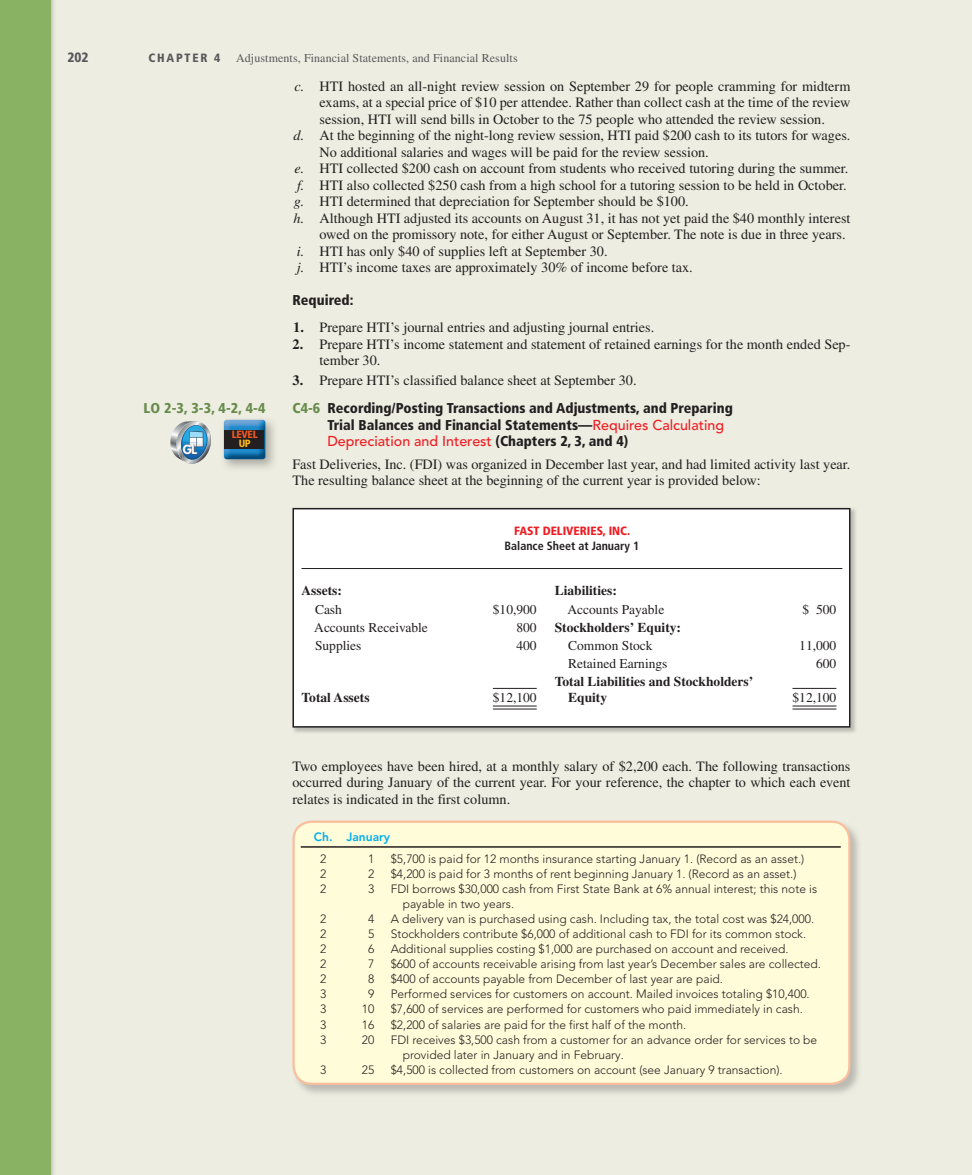
<style>
.page{position:relative;width:972px;height:1175px;background:#eeede1}
.page>*{position:absolute;margin:0;border:0;box-sizing:border-box;transform-origin:0 0}
.t1{font:14.25px/16.5px "Times LT Std";color:#231f20}
.t2{font:900 condensed 14.25px/28.5px "Frutiger LT Std";color:#231f20}
.t3{font:900 condensed 14.25px "Frutiger LT Std";color:#678b4c}
.t4{font:13.5px "Times LT Std";color:#231f20}
.t5{font:700 13.5px/16.5px "Times LT Std";color:#231f20}
.t6{font:900 condensed 13.5px "Frutiger LT Std";color:#57585a}
.t7{font:700 12.9px "VAG Rounded Std";color:#fff}
.t8{font:300 12px/15px "Avenir LT Pro";color:#231f20}
.t9{font:12px "Times LT Std";letter-spacing:.01em;color:#57585a}
.t10{font:700 condensed 12px/15px "Frutiger LT Std";color:#231f20;text-align:center}
.t11{font:800 12px/21.8px "Avenir LT Pro";color:#00aeef}
.t12{font:900 condensed 12px "Frutiger LT Std";letter-spacing:.15em;color:#57585a}
.t13{font:900 condensed 10.5px/9px "Frutiger LT Std";letter-spacing:-.03em;color:#f15921;text-align:center}
.s1{font-style:italic}
.s2{font-weight:700}
.s3{font-family:"Times LT Std";font-weight:700;font-stretch:normal}
.s4{font-family:"Times LT Std";font-weight:400;font-stretch:normal}
.s5{color:#678b4c}
.s6{font-family:"Avenir LT Pro";font-weight:500;font-stretch:normal;color:#ee1d23}
.s7{color:#fcb814}
.s8{font-weight:900;color:#ee1d23}
.s9{font-weight:300;color:#231f20}
</style>
<div class="page">
<img style="left:51px;top:0;width:3px;height:1175px">
<div style="left:0;top:0;width:51px;height:1175px;background:#89b363"></div>
<img style="left:223px;top:419px;width:51px;height:49px">
<img style="left:224px;top:420px;width:42px;height:39px;border-radius:3px">
<div style="left:225px;top:430px;width:39px;height:19px;background:#231f20"></div>
<svg style="left:170px;top:421px;width:41px;height:43px"></svg>
<img style="left:292px;top:507px;width:564px;height:226px">
<div style="left:293px;top:508px;width:557px;height:219px;background:#fff"></div>
<div style="left:292px;top:508px;width:558px;height:219px;border:2px solid #231f20"></div>
<hr style="left:302px;top:568px;width:540px;height:1px;background:#231f20">
<hr style="left:493px;top:688px;width:44px;height:1px;background:#231f20">
<hr style="left:493px;top:708px;width:44px;height:1px;background:#231f20">
<hr style="left:493px;top:705px;width:44px;height:1px;background:#231f20">
<hr style="left:793px;top:688px;width:43px;height:1px;background:#231f20">
<hr style="left:793px;top:708px;width:43px;height:1px;background:#231f20">
<hr style="left:793px;top:705px;width:43px;height:1px;background:#231f20">
<img style="left:295px;top:823px;width:564px;height:271px">
<div style="left:294px;top:821px;width:555px;height:262px;background:#fffcda;border-radius:18px"></div>
<div style="left:292px;top:820px;width:558px;height:264px;border:2px solid #fabe9d;border-radius:18px"></div>
<hr style="left:301px;top:846px;width:540px;height:1px;background:#231f20">
<p class="t6" style="left:68px;top:52px;width:23px">202</p>
<p class="t12" style="left:148px;top:53px;width:73px">CHAPTER 4</p>
<p class="t9" style="left:236px;top:54px;width:283px">Adjustments, Financial Statements, and Financial Results</p>
<p class="t1" style="left:294px;top:79px;width:558px"><span class="s1">c.</span> HTI hosted an all-night review session on September 29 for people cramming for midterm</p>
<p class="t1" style="left:320px;top:96px;width:533px">exams, at a special price of $10 per attendee. Rather than collect cash at the time of the review</p>
<p class="t1" style="left:320px;top:112px;width:507px">session, HTI will send bills in October to the 75 people who attended the review session.</p>
<p class="t1" style="left:294px;top:129px;width:558px"><span class="s1">d.</span> At the beginning of the night-long review session, HTI paid $200 cash to its tutors for wages.</p>
<p class="t1" style="left:320px;top:145px;width:391px">No additional salaries and wages will be paid for the review session.</p>
<p class="t1" style="left:295px;top:162px;width:555px"><span class="s1">e.</span> HTI collected $200 cash on account from students who received tutoring during the summer.</p>
<p class="t1" style="left:297px;top:178px;width:551px"><span class="s1">f.</span> HTI also collected $250 cash from a high school for a tutoring session to be held in October.</p>
<p class="t1" style="left:294px;top:195px;width:396px"><span class="s1">g.</span> HTI determined that depreciation for September should be $100.</p>
<p class="t1" style="left:294px;top:211px;width:558px"><span class="s1">h.</span> Although HTI adjusted its accounts on August 31, it has not yet paid the $40 monthly interest</p>
<p class="t1" style="left:320px;top:228px;width:528px">owed on the promissory note, for either August or September. The note is due in three years.</p>
<p class="t1" style="left:297px;top:244px;width:312px"><span class="s1">i.</span> HTI has only $40 of supplies left at September 30.</p>
<p class="t1" style="left:297px;top:261px;width:398px"><span class="s1">j.</span> HTI’s income taxes are approximately 30% of income before tax.</p>
<p class="t2" style="left:293px;top:287px;width:62px">Required:</p>
<p class="t1" style="left:293px;top:321px;width:363px"><span class="s2">1.</span> Prepare HTI’s journal entries and adjusting journal entries.</p>
<p class="t1" style="left:320px;top:337px;width:533px;text-indent:-27px"><span class="s2">2.</span> Prepare HTI’s income statement and statement of retained earnings for the month ended Sep&shy;tember 30.</p>
<p class="t2" style="left:293px;top:367px;width:442px"><span class="s3">3.</span> <span class="s4">Prepare HTI’s classified balance sheet at September 30.<br></span><span class="s5">C4-6</span> Recording/Posting Transactions and Adjustments, and Preparing</p>
<p class="t2" style="left:327px;top:418px;width:398px;line-height:16.5px">Trial Balances and Financial Statements— <span class="s6">Requires Calculating<br>Depreciation and Interest</span> (Chapters 2, 3, and 4)</p>
<p class="t1" style="left:293px;top:457px;width:559px">Fast Deliveries, Inc. (FDI) was organized in December last year, and had limited activity last year.<br>The resulting balance sheet at the beginning of the current year is provided below:</p>
<p class="t3" style="left:143px;top:403px;width:124px">LO 2-3, 3-3, 4-2, 4-4</p>
<p class="t13" style="left:232px;top:431px;width:28px">LEVEL<br><span class="s7">UP</span></p>
<p class="t7" style="left:183px;top:442px;width:16px">GL</p>
<p class="t10" style="left:505px;top:524px;width:136px"><span class="s8">FAST DELIVERIES, INC.<br></span>Balance Sheet at January 1</p>
<p class="t5" style="left:302px;top:583px;width:42px">Assets:</p>
<p class="t5" style="left:555px;top:583px;width:64px">Liabilities:</p>
<p class="t4" style="left:315px;top:605px;width:28px">Cash</p>
<p class="t4" style="left:493px;top:605px;width:45px">$10,900</p>
<p class="t4" style="left:567px;top:605px;width:98px">Accounts Payable</p>
<p class="t4" style="left:803px;top:605px;width:35px">$ 500</p>
<p class="t4" style="left:314px;top:623px;width:115px">Accounts Receivable</p>
<p class="t4" style="left:516px;top:623px;width:22px">800</p>
<p class="t5" style="left:555px;top:620px;width:128px">Stockholders’ Equity:</p>
<p class="t4" style="left:315px;top:641px;width:48px">Supplies</p>
<p class="t4" style="left:516px;top:641px;width:22px">400</p>
<p class="t4" style="left:568px;top:641px;width:86px">Common Stock</p>
<p class="t4" style="left:799px;top:641px;width:39px">11,000</p>
<p class="t4" style="left:568px;top:658px;width:101px">Retained Earnings</p>
<p class="t4" style="left:816px;top:658px;width:22px">600</p>
<p class="t5" style="left:302px;top:690px;width:70px">Total Assets</p>
<p class="t4" style="left:493px;top:693px;width:45px">$12,100</p>
<p class="t5" style="left:568px;top:674px;width:187px;text-indent:-14px">Total Liabilities and Stockholders’<br>Equity</p>
<p class="t4" style="left:793px;top:693px;width:45px">$12,100</p>
<p class="t1" style="left:292px;top:759px;width:560px;text-align:justify">Two employees have been hired, at a monthly salary of $2,200 each. The following transactions occurred during January of the current year. For your reference, the chapter to which each event relates is indicated in the first column.</p>
<p class="t11" style="left:320px;top:827px;width:71px;text-indent:-6px">Ch. January<br><span class="s9">2</span></p>
<p class="t8" style="left:368px;top:852px;width:8px">1</p>
<p class="t8" style="left:391px;top:852px;width:415px">$5,700 is paid for 12 months insurance starting January 1. (Record as an asset.)</p>
<p class="t8" style="left:320px;top:867px;width:8px">2</p>
<p class="t8" style="left:368px;top:867px;width:8px">2</p>
<p class="t8" style="left:391px;top:867px;width:407px">$4,200 is paid for 3 months of rent beginning January 1. (Record as an asset.)</p>
<p class="t8" style="left:320px;top:882px;width:8px">2</p>
<p class="t8" style="left:368px;top:882px;width:8px">3</p>
<p class="t8" style="left:403px;top:882px;width:416px;text-indent:-12px">FDI borrows $30,000 cash from First State Bank at 6% annual interest; this note is payable in two years.</p>
<p class="t8" style="left:320px;top:912px;width:8px">2</p>
<p class="t8" style="left:368px;top:912px;width:8px">4</p>
<p class="t8" style="left:391px;top:912px;width:425px">A delivery van is purchased using cash. Including tax, the total cost was $24,000.</p>
<p class="t8" style="left:320px;top:927px;width:8px">2</p>
<p class="t8" style="left:368px;top:927px;width:8px">5</p>
<p class="t8" style="left:391px;top:927px;width:417px">Stockholders contribute $6,000 of additional cash to FDI for its common stock.</p>
<p class="t8" style="left:320px;top:942px;width:8px">2</p>
<p class="t8" style="left:368px;top:942px;width:8px">6</p>
<p class="t8" style="left:391px;top:942px;width:399px">Additional supplies costing $1,000 are purchased on account and received.</p>
<p class="t8" style="left:320px;top:957px;width:8px">2</p>
<p class="t8" style="left:368px;top:957px;width:8px">7</p>
<p class="t8" style="left:391px;top:957px;width:432px">$600 of accounts receivable arising from last year’s December sales are collected.</p>
<p class="t8" style="left:320px;top:972px;width:8px">2</p>
<p class="t8" style="left:368px;top:972px;width:8px">8</p>
<p class="t8" style="left:391px;top:972px;width:334px">$400 of accounts payable from December of last year are paid.</p>
<p class="t8" style="left:320px;top:987px;width:8px">3</p>
<p class="t8" style="left:368px;top:987px;width:8px">9</p>
<p class="t8" style="left:391px;top:987px;width:420px">Performed services for customers on account. Mailed invoices totaling $10,400.</p>
<p class="t8" style="left:320px;top:1002px;width:8px">3</p>
<p class="t8" style="left:362px;top:1002px;width:14px">10</p>
<p class="t8" style="left:391px;top:1002px;width:414px">$7,600 of services are performed for customers who paid immediately in cash.</p>
<p class="t8" style="left:320px;top:1018px;width:8px">3</p>
<p class="t8" style="left:362px;top:1018px;width:14px">16</p>
<p class="t8" style="left:391px;top:1018px;width:297px">$2,200 of salaries are paid for the first half of the month.</p>
<p class="t8" style="left:320px;top:1033px;width:8px">3</p>
<p class="t8" style="left:362px;top:1033px;width:14px">20</p>
<p class="t8" style="left:403px;top:1033px;width:416px;text-indent:-12px">FDI receives $3,500 cash from a customer for an advance order for services to be provided later in January and in February.</p>
<p class="t8" style="left:320px;top:1063px;width:8px">3</p>
<p class="t8" style="left:362px;top:1063px;width:14px">25</p>
<p class="t8" style="left:391px;top:1063px;width:393px">$4,500 is collected from customers on account (see January 9 transaction).</p>
</div>
